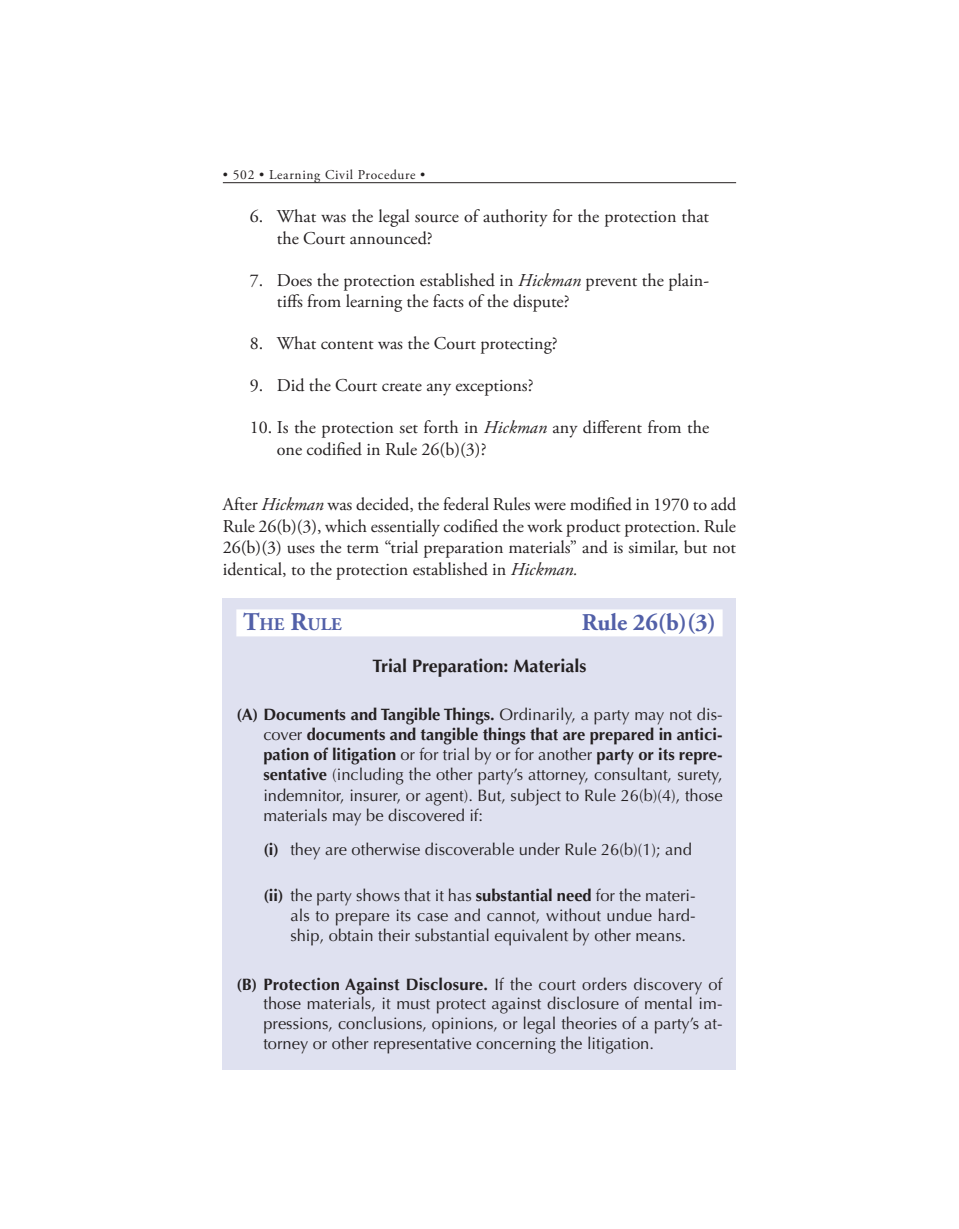
<style>
.page{position:relative;width:959px;height:1229px;background:#fff}
.page>*{position:absolute;margin:0;border:0;box-sizing:border-box;transform-origin:0 0}
.t1{font:700 24px "Adobe Garamond Pro";color:#5260a8}
.t2{font:18px/21.6px "Adobe Garamond Pro";color:#231f20}
.t3{font:700 18px "Optima LT Std";color:#231f20}
.t4{font:700 17.85px "Adobe Garamond Pro";color:#5260a8}
.t5{font:16.5px/19.8px "Optima LT Std";color:#231f20;text-align:justify}
.t6{font:700 16.5px/19.8px "Optima LT Std";color:#231f20;text-align:justify}
.t7{font:13.5px "Adobe Garamond Pro";letter-spacing:.05em;color:#231f20}
.s1{font-style:italic}
.s2{font-size:25.5px}
.s3{font-weight:400}
.s4{font-weight:700}
</style>
<div class="page">
<hr style="left:223px;top:182px;width:513px;height:1px;background:#231f20">
<div style="left:223px;top:598px;width:513px;height:471px;background:#dfe1f0"></div>
<div style="left:236px;top:609px;width:486px;height:27px;background:#fff"></div>
<p class="t7" style="left:223px;top:166px;width:204px">• 502 • Learning Civil Procedure •</p>
<p class="t2" style="left:277px;top:206px;width:434px;text-indent:-27px">6. What was the legal source of authority for the protection that the Court announced?</p>
<p class="t2" style="left:277px;top:270px;width:433px;text-indent:-27px">7. Does the protection established in <span class="s1">Hickman</span> prevent the plain&shy;tiffs from learning the facts of the dispute?</p>
<p class="t2" style="left:250px;top:333px;width:309px">8. What content was the Court protecting?</p>
<p class="t2" style="left:250px;top:375px;width:285px">9. Did the Court create any exceptions?</p>
<p class="t2" style="left:277px;top:417px;width:434px;text-indent:-27px">10. Is the protection set forth in <span class="s1">Hickman</span> any different from the one codified in Rule 26(b)(3)?</p>
<p class="t2" style="left:223px;top:494px;width:515px;text-align:justify">After <span class="s1">Hickman</span> was decided, the federal Rules were modified in 1970 to add Rule 26(b)(3), which essentially codified the work product protection. Rule 26(b)(3) uses the term “trial preparation materials” and is similar, but not identical, to the protection established in <span class="s1">Hickman.</span></p>
<p class="t4" style="left:243px;top:614px;width:100px"><span class="s2">T</span>HE <span class="s2">R</span>ULE</p>
<h1 class="t1" style="left:582px;top:608px;width:135px">Rule 26(b)(3)</h1>
<p class="t3" style="left:372px;top:655px;width:215px">Trial Preparation: Materials</p>
<p class="t6" style="left:263px;top:705px;width:461px;text-indent:-27px">(A) Documents and Tangible Things. <span class="s3">Ordinarily, a party may not dis&shy;cover</span> documents and tangible things that are prepared in antici&shy;pation of litigation <span class="s3">or for trial by or for another</span> party or its repre&shy;sentative <span class="s3">(including the other party’s attorney, consultant, surety,</span></p>
<p class="t5" style="left:263px;top:786px;width:461px">indemnitor, insurer, or agent). But, subject to Rule 26(b)(4), those materials may be discovered if:</p>
<p class="t5" style="left:263px;top:839px;width:430px"><span class="s4">(i)</span> they are otherwise discoverable under Rule 26(b)(1); and</p>
<p class="t5" style="left:290px;top:886px;width:407px;text-indent:-27px"><span class="s4">(ii)</span> the party shows that it has <span class="s4">substantial need</span> for the materi&shy;als to prepare its case and cannot, without undue hard&shy;ship, obtain their substantial equivalent by other means.</p>
<p class="t5" style="left:263px;top:974px;width:460px;text-indent:-27px"><span class="s4">(B) Protection Against Disclosure.</span> If the court orders discovery of those materials, it must protect against disclosure of mental im&shy;pressions, conclusions, opinions, or legal theories of a party’s at&shy;torney or other representative concerning the litigation.</p>
</div>
